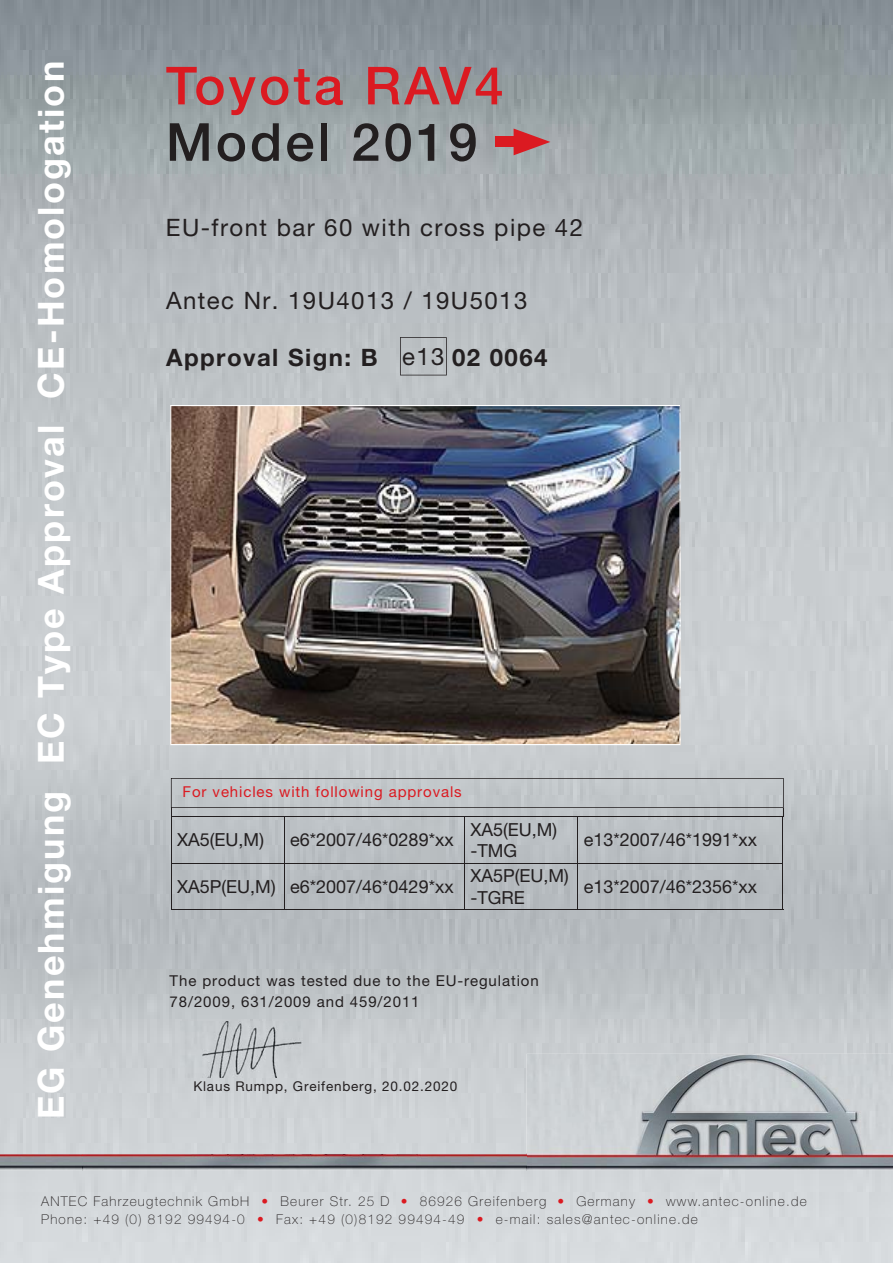
<style>
.page{position:relative;width:893px;height:1263px;background:#fff}
.page>*{position:absolute;margin:0;border:0;box-sizing:border-box;transform-origin:0 0}
.t1{font:500 52.5px "Helvetica Neue LT Pro";letter-spacing:.06em;color:#db1a21}
.t2{font:500 52.5px "Helvetica Neue LT Pro";letter-spacing:.06em;color:#231f20}
.t3{font:700 36px "Helvetica Neue LT Pro";letter-spacing:.06em;color:#fff}
.t4{font:24px "Helvetica Neue LT Pro";letter-spacing:.06em;color:#231f20}
.t5{font:700 24px "Helvetica Neue LT Pro";letter-spacing:.06em;color:#231f20}
.t6{font:18px/21.6px "Helvetica Neue LT Pro";color:#231f20}
.t7{font:15px/21px "Helvetica Neue LT Pro";letter-spacing:.06em;color:#231f20}
.t8{font:15px "Helvetica Neue LT Pro";letter-spacing:.06em;color:#db1a21}
.t9{font:100 13.5px/18px "Helvetica Neue LT Pro";letter-spacing:.09em;color:#231f20}
.t10{font:13.5px "Helvetica Neue LT Pro";letter-spacing:.06em;color:#231f20}
.s1{font-weight:400}
.s2{color:#db1a21}
</style>
<div class="page">
<img style="left:0;top:0;width:892px;height:1263px">
<svg style="left:400px;top:337px;width:47px;height:38px;background:#b3b7ba"></svg>
<img style="left:526px;top:1054px;width:366px;height:116px">
<img style="left:0;top:1154px;width:526px;height:16px">
<svg style="left:526px;top:1154px;width:1px;height:16px"></svg>
<svg style="left:82px;top:1154px;width:1px;height:16px"></svg>
<img style="left:170px;top:405px;width:510px;height:340px">
<hr style="left:171px;top:816px;width:113px;height:1px;background:#231f20">
<hr style="left:171px;top:817px;width:1px;height:46px;background:#231f20">
<hr style="left:284px;top:816px;width:180px;height:1px;background:#231f20">
<hr style="left:284px;top:817px;width:1px;height:46px;background:#231f20">
<hr style="left:464px;top:816px;width:113px;height:1px;background:#231f20">
<hr style="left:464px;top:817px;width:1px;height:46px;background:#231f20">
<hr style="left:577px;top:816px;width:206px;height:1px;background:#231f20">
<hr style="left:577px;top:817px;width:1px;height:46px;background:#231f20">
<hr style="left:782px;top:817px;width:1px;height:46px;background:#231f20">
<hr style="left:171px;top:863px;width:113px;height:1px;background:#231f20">
<hr style="left:171px;top:864px;width:1px;height:45px;background:#231f20">
<hr style="left:284px;top:863px;width:180px;height:1px;background:#231f20">
<hr style="left:284px;top:864px;width:1px;height:45px;background:#231f20">
<hr style="left:464px;top:863px;width:113px;height:1px;background:#231f20">
<hr style="left:464px;top:864px;width:1px;height:45px;background:#231f20">
<hr style="left:577px;top:863px;width:206px;height:1px;background:#231f20">
<hr style="left:577px;top:864px;width:1px;height:45px;background:#231f20">
<hr style="left:782px;top:864px;width:1px;height:45px;background:#231f20">
<hr style="left:171px;top:909px;width:612px;height:1px;background:#231f20">
<img style="left:180px;top:1021px;width:122px;height:57px">
<div style="left:496px;top:137px;width:33px;height:10px;background:#db1a21"></div>
<svg style="left:513px;top:129px;width:37px;height:26px"></svg>
<div style="left:171px;top:778px;width:613px;height:38px;background:#c1c6c9"></div>
<h2 class="t3" style="left:30px;top:1119px;width:1060px;rotate:-90deg">EG Genehmigung EC Type Approval CE-Homologation</h2>
<h1 class="t1" style="left:166px;top:56px;width:339px">Toyota RAV4</h1>
<h1 class="t2" style="left:166px;top:112px;width:313px">Model 2019</h1>
<h3 class="t4" style="left:166px;top:219px;width:418px">EU-front bar 60 with cross pipe 42</h3>
<h3 class="t4" style="left:166px;top:292px;width:363px">Antec Nr. 19U4013 / 19U5013</h3>
<h3 class="t5" style="left:166px;top:344px;width:213px">Approval Sign: B</h3>
<h3 class="t5" style="left:402px;top:344px;width:147px"><span class="s1">e13</span> 02 0064</h3>
<p class="t8" style="left:183px;top:786px;width:281px">For vehicles with following approvals</p>
<h3 class="t6" style="left:177px;top:831px;width:88px">XA5(EU,M)</h3>
<h3 class="t6" style="left:290px;top:831px;width:165px">e6*2007/46*0289*xx</h3>
<h3 class="t6" style="left:470px;top:821px;width:88px">XA5(EU,M) -TMG</h3>
<h3 class="t6" style="left:583px;top:831px;width:175px">e13*2007/46*1991*xx</h3>
<h3 class="t6" style="left:177px;top:878px;width:278px">XA5P(EU,M) e6*2007/46*0429*xx</h3>
<h3 class="t6" style="left:470px;top:867px;width:100px">XA5P(EU,M) -TGRE</h3>
<h3 class="t6" style="left:583px;top:878px;width:175px">e13*2007/46*2356*xx</h3>
<p class="t7" style="left:170px;top:972px;width:370px">The product was tested due to the EU-regulation<br>78/2009, 631/2009 and 459/2011</p>
<p class="t10" style="left:193px;top:1081px;width:265px">Klaus Rumpp, Greifenberg, 20.02.2020</p>
<p class="t9" style="left:41px;top:1193px;width:767px">ANTEC Fahrzeugtechnik GmbH <span class="s2">•</span> Beurer Str. 25 D <span class="s2">•</span> 86926 Greifenberg <span class="s2">•</span> Germany <span class="s2">•</span> www.antec-online.de<br>Phone: +49 (0) 8192 99494-0 <span class="s2">•</span> Fax: +49 (0)8192 99494-49 <span class="s2">•</span> e-mail: sales@antec-online.de</p>
</div>
